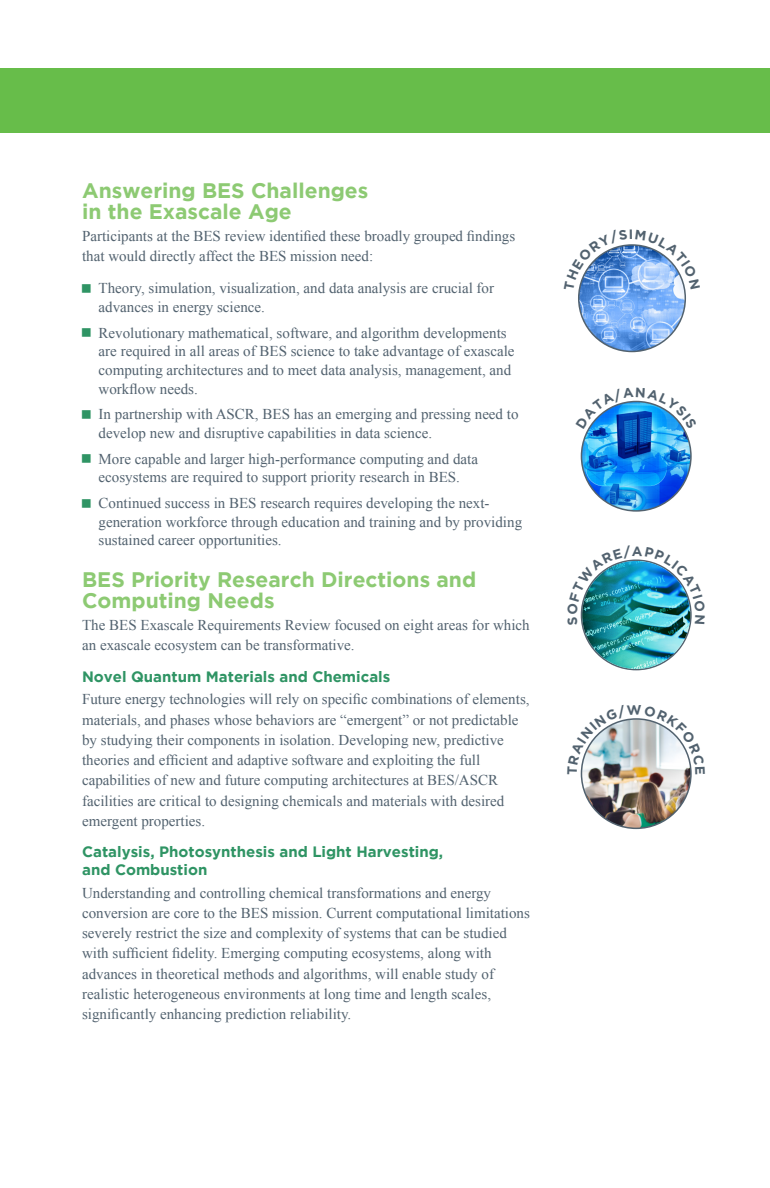
<style>
.page{position:relative;width:770px;height:1188px;background:#fff}
.page>*{position:absolute;margin:0;border:0;box-sizing:border-box;transform-origin:0 0}
.heading_2{font:700 21px/21px "Gotham";color:#8dca73}
.body{font:15px/20.2px "Times New Roman";color:#52626f}
.heading_3{font:700 15px/18px "Gotham";color:#2f9464}
</style>
<div class="page">
<div style="left:0;top:68px;width:770px;height:65px;background:#67bd4a"></div>
<img style="left:581px;top:719px;width:110px;height:109px;border-radius:55px">
<img style="left:581px;top:402px;width:110px;height:109px;border-radius:55px">
<img style="left:578px;top:245px;width:107px;height:106px;border-radius:53px">
<img style="left:582px;top:561px;width:108px;height:108px;border-radius:54px">
<img style="left:580px;top:718px;width:112px;height:57px">
<svg style="left:588px;top:400px;width:97px;height:29px"></svg>
<svg style="left:578px;top:244px;width:108px;height:46px"></svg>
<img style="left:580px;top:559px;width:112px;height:66px">
<p class="heading_2" style="left:82px;top:179px;width:288px">Answering BES Challenges in the Exascale Age</p>
<p class="body" style="left:82px;top:226px;width:434px">Participants at the BES review identified these broadly grouped findings that would directly affect the BES mission need:</p>
<p class="body" style="left:99px;top:279px;width:397px;line-height:18.8px">Theory, simulation, visualization, and data analysis are crucial for advances in energy science.</p>
<p class="body" style="left:99px;top:323px;width:417px;line-height:18.8px">Revolutionary mathematical, software, and algorithm developments are required in all areas of BES science to take advantage of exascale computing architectures and to meet data analysis, management, and workflow needs.</p>
<p class="body" style="left:99px;top:405px;width:421px;line-height:18.8px">In partnership with ASCR, BES has an emerging and pressing need to develop new and disruptive capabilities in data science.</p>
<p class="body" style="left:99px;top:449px;width:381px;line-height:18.8px">More capable and larger high-performance computing and data ecosystems are required to support priority research in BES.</p>
<p class="body" style="left:99px;top:493px;width:425px;line-height:18.8px">Continued success in BES research requires developing the next&shy;generation workforce through education and training and by providing sustained career opportunities.</p>
<p class="heading_2" style="left:82px;top:568px;width:395px">BES Priority Research Directions and<br>Computing Needs</p>
<p class="body" style="left:82px;top:615px;width:449px">The BES Exascale Requirements Review focused on eight areas for which an exascale ecosystem can be transformative.</p>
<p class="heading_3" style="left:82px;top:667px;width:309px">Novel Quantum Materials and Chemicals</p>
<p class="body" style="left:82px;top:689px;width:449px">Future energy technologies will rely on specific combinations of elements, materials, and phases whose behaviors are “emergent” or not predictable by studying their components in isolation. Developing new, predictive theories and efficient and adaptive software and exploiting the full capabilities of new and future computing architectures at BES/ASCR facilities are critical to designing chemicals and materials with desired emergent properties.</p>
<p class="heading_3" style="left:82px;top:843px;width:362px">Catalysis, Photosynthesis and Light Harvesting, and Combustion</p>
<p class="body" style="left:82px;top:882px;width:449px">Understanding and controlling chemical transformations and energy conversion are core to the BES mission. Current computational limitations severely restrict the size and complexity of systems that can be studied with sufficient fidelity. Emerging computing ecosystems, along with advances in theoretical methods and algorithms, will enable study of realistic heterogeneous environments at long time and length scales, significantly enhancing prediction reliability.</p>
</div>
